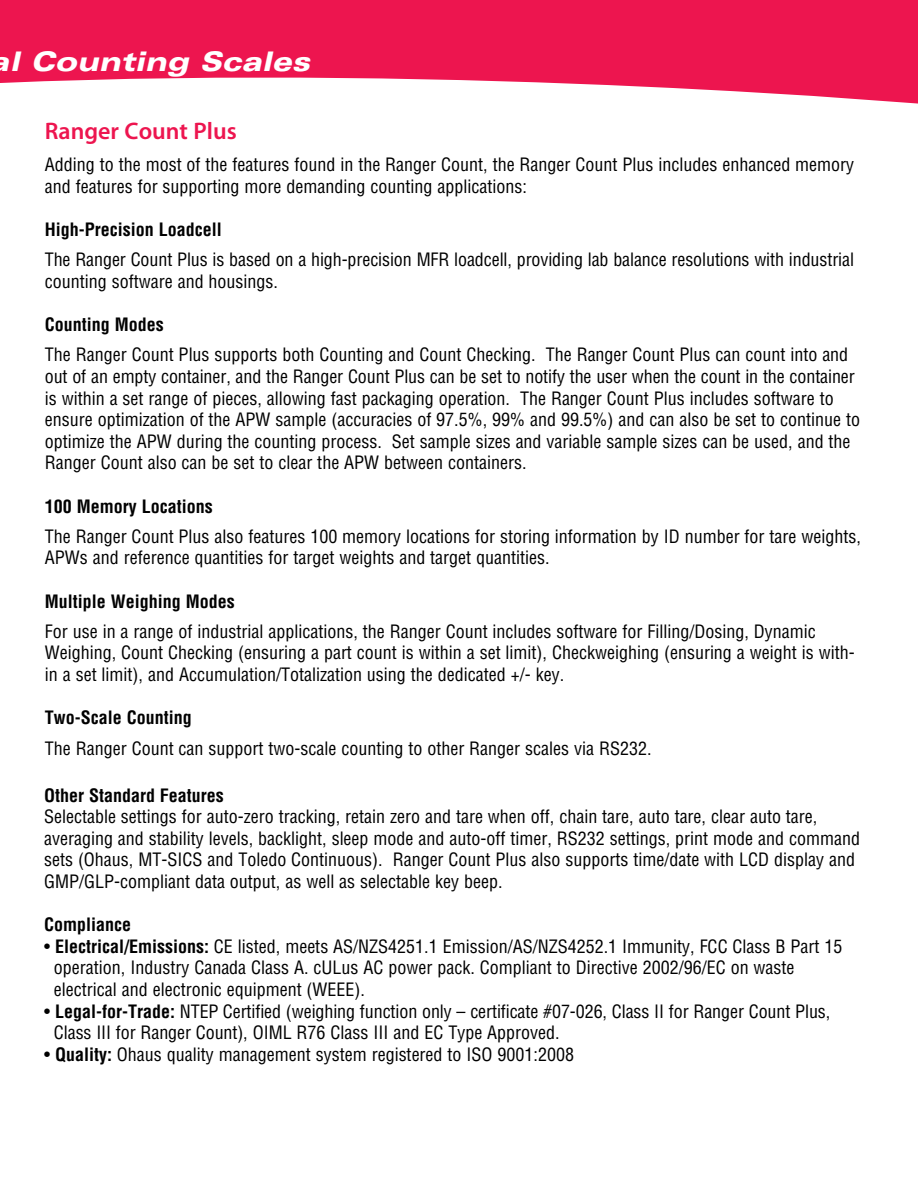
<style>
.page{position:relative;width:918px;height:1188px;background:#fff}
.page>*{position:absolute;margin:0;border:0;box-sizing:border-box;transform-origin:0 0}
.t1{font:italic 900 expanded 27px "Univers";color:#fff}
.t2{font:600 24px "Myriad Pro";color:#ed154f}
.t3{font:condensed 18px/21.6px "Helvetica";color:#000}
.t4{font:700 condensed 18px "Helvetica";color:#000}
.s1{font-weight:700}
</style>
<div class="page">
<svg style="left:0;top:0;width:918px;height:104px;fill:#ed154f"></svg>
<h1 class="t1" style="left:-10px;top:46px;width:322px">al Counting Scales</h1>
<h2 class="t2" style="left:45px;top:116px;width:193px">Ranger Count Plus</h2>
<p class="t3" style="left:45px;top:154px;width:811px">Adding to the most of the features found in the Ranger Count, the Ranger Count Plus includes enhanced memory and features for supporting more demanding counting applications:</p>
<p class="t4" style="left:45px;top:219px;width:178px">High-Precision Loadcell</p>
<p class="t3" style="left:45px;top:249px;width:811px">The Ranger Count Plus is based on a high-precision MFR loadcell, providing lab balance resolutions with industrial counting software and housings.</p>
<p class="t4" style="left:45px;top:314px;width:120px">Counting Modes</p>
<p class="t3" style="left:45px;top:344px;width:817px">The Ranger Count Plus supports both Counting and Count Checking. The Ranger Count Plus can count into and out of an empty container, and the Ranger Count Plus can be set to notify the user when the count in the container is within a set range of pieces, allowing fast packaging operation. The Ranger Count Plus includes software to ensure optimization of the APW sample (accuracies of 97.5%, 99% and 99.5%) and can also be set to continue to optimize the APW during the counting process. Set sample sizes and variable sample sizes can be used, and the Ranger Count also can be set to clear the APW between containers.</p>
<p class="t4" style="left:45px;top:495px;width:169px">100 Memory Locations</p>
<p class="t3" style="left:45px;top:525px;width:818px">The Ranger Count Plus also features 100 memory locations for storing information by ID number for tare weights,<br>APWs and reference quantities for target weights and target quantities.</p>
<p class="t4" style="left:45px;top:590px;width:191px">Multiple Weighing Modes</p>
<p class="t3" style="left:45px;top:620px;width:811px">For use in a range of industrial applications, the Ranger Count includes software for Filling/Dosing, Dynamic<br>Weighing, Count Checking (ensuring a part count is within a set limit), Checkweighing (ensuring a weight is with&shy;in a set limit), and Accumulation/Totalization using the dedicated +/- key.</p>
<p class="t4" style="left:45px;top:707px;width:148px">Two-Scale Counting</p>
<p class="t3" style="left:45px;top:737px;width:608px">The Ranger Count can support two-scale counting to other Ranger scales via RS232.</p>
<p class="t4" style="left:44px;top:784px;width:181px">Other Standard Features</p>
<p class="t3" style="left:44px;top:806px;width:818px">Selectable settings for auto-zero tracking, retain zero and tare when off, chain tare, auto tare, clear auto tare, averaging and stability levels, backlight, sleep mode and auto-off timer, RS232 settings, print mode and command sets (Ohaus, MT-SICS and Toledo Continuous). Ranger Count Plus also supports time/date with LCD display and GMP/GLP-compliant data output, as well as selectable key beep.</p>
<p class="t4" style="left:44px;top:914px;width:89px">Compliance</p>
<p class="t3" style="left:54px;top:935px;width:790px;text-indent:-10px">• <span class="s1">Electrical/Emissions:</span> CE listed, meets AS/NZS4251.1 Emission/AS/NZS4252.1 Immunity, FCC Class B Part 15 operation, Industry Canada Class A. cULus AC power pack. Compliant to Directive 2002/96/EC on waste electrical and electronic equipment (WEEE).</p>
<p class="t3" style="left:54px;top:1000px;width:778px;text-indent:-10px">• <span class="s1">Legal-for-Trade:</span> NTEP Certified (weighing function only – certificate #07-026, Class II for Ranger Count Plus,<br>Class III for Ranger Count), OIML R76 Class III and EC Type Approved.</p>
<p class="t3" style="left:44px;top:1043px;width:531px">• <span class="s1">Quality:</span> Ohaus quality management system registered to ISO 9001:2008</p>
</div>
